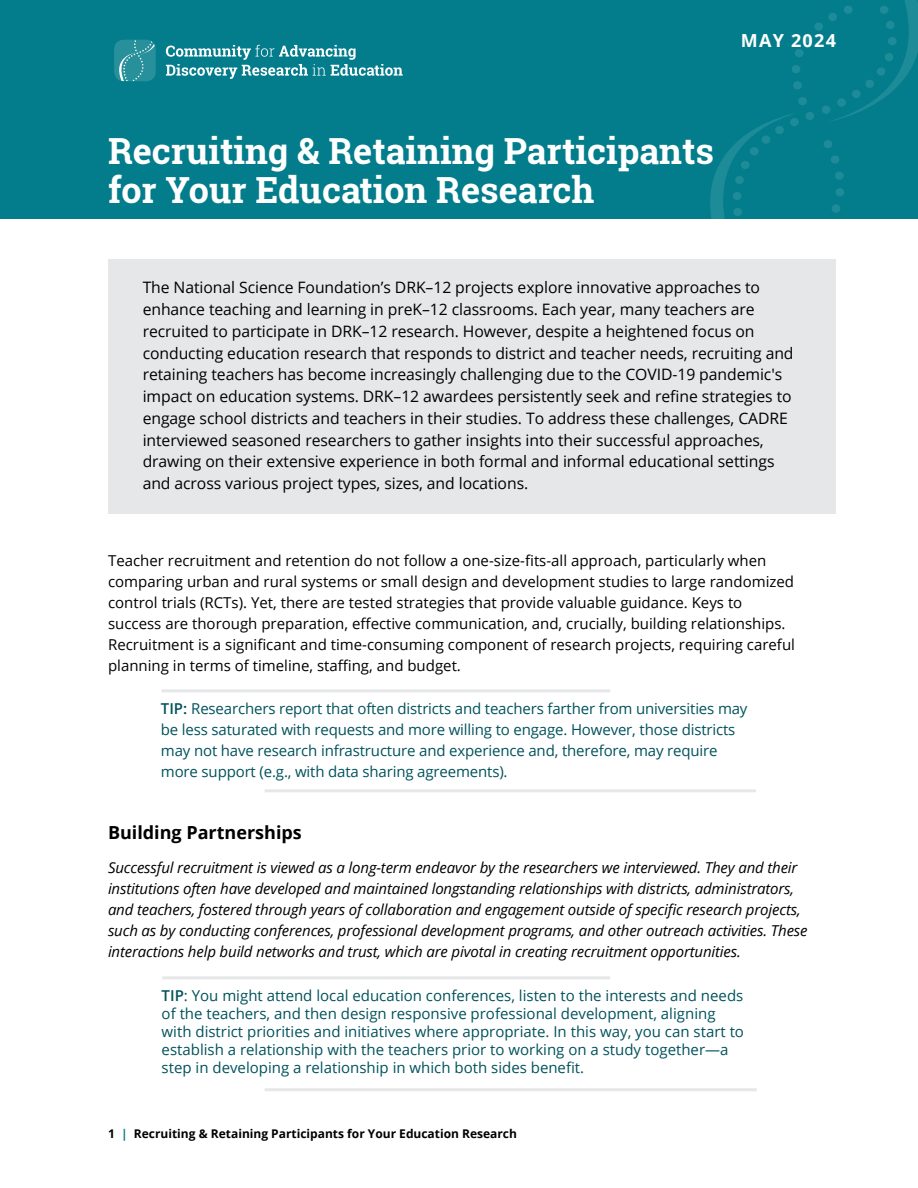
<style>
.page{position:relative;width:918px;height:1188px;background:#fff}
.page>*{position:absolute;margin:0;border:0;box-sizing:border-box;transform-origin:0 0}
.t1{font:700 36px/39px "Roboto Slab";color:#fff}
.t2{font:700 18px "Open Sans";color:#000}
.t3{font:700 18px "Open Sans";letter-spacing:.07em;color:#fff}
.t4{font:15.75px/21.8px "Open Sans";letter-spacing:-.005em;color:#000}
.t5{font:15px/18px "Open Sans";color:#00525c}
.t6{font:15px/21px "Open Sans";color:#000}
.t7{font:italic 15px/21px "Open Sans";letter-spacing:-.01em;color:#000}
.t8{font:700 12px "Open Sans";color:#000}
.s1{font-weight:600}
.s2{color:#037d8c}
</style>
<div class="page">
<div style="left:0;top:0;width:918px;height:218px;background:#037d8c"></div>
<svg style="left:685px;top:0;width:233px;height:219px"></svg>
<div style="left:109px;top:259px;width:727px;height:255px;background:#e6e7e8"></div>
<svg style="left:114px;top:40px;width:42px;height:41px;background:#3497a1"></svg>
<svg style="left:166px;top:45px;width:237px;height:34px"></svg>
<hr style="left:162px;top:689px;width:448px;height:3px;background:#e6e7e8">
<hr style="left:265px;top:789px;width:491px;height:3px;background:#e6e7e8">
<hr style="left:162px;top:976px;width:448px;height:3px;background:#e6e7e8">
<hr style="left:265px;top:1088px;width:492px;height:3px;background:#e6e7e8">
<p class="t3" style="left:741px;top:28px;width:97px">MAY 2024</p>
<h1 class="t1" style="left:108px;top:131px;width:608px">Recruiting &amp; Retaining Participants for Your Education Research</h1>
<p class="t4" style="left:143px;top:276px;width:652px">The National Science Foundation’s DRK–12 projects explore innovative approaches to enhance teaching and learning in preK–12 classrooms. Each year, many teachers are recruited to participate in DRK–12 research. However, despite a heightened focus on conducting education research that responds to district and teacher needs, recruiting and retaining teachers has become increasingly challenging due to the COVID-19 pandemic's impact on education systems. DRK–12 awardees persistently seek and refine strategies to engage school districts and teachers in their studies. To address these challenges, CADRE interviewed seasoned researchers to gather insights into their successful approaches, drawing on their extensive experience in both formal and informal educational settings and across various project types, sizes, and locations.</p>
<p class="t6" style="left:108px;top:550px;width:688px">Teacher recruitment and retention do not follow a one-size-fits-all approach, particularly when comparing urban and rural systems or small design and development studies to large randomized control trials (RCTs). Yet, there are tested strategies that provide valuable guidance. Keys to success are thorough preparation, effective communication, and, crucially, building relationships.<br>Recruitment is a significant and time-consuming component of research projects, requiring careful planning in terms of timeline, staffing, and budget.</p>
<p class="t5" style="left:161px;top:698px;width:588px;line-height:21px"><span class="s1">TIP:</span> Researchers report that often districts and teachers farther from universities may be less saturated with requests and more willing to engage. However, those districts may not have research infrastructure and experience and, therefore, may require more support (e.g., with data sharing agreements).</p>
<p class="t2" style="left:108px;top:820px;width:195px">Building Partnerships</p>
<p class="t7" style="left:108px;top:857px;width:701px">Successful recruitment is viewed as a long-term endeavor by the researchers we interviewed. They and their institutions often have developed and maintained longstanding relationships with districts, administrators, and teachers, fostered through years of collaboration and engagement outside of specific research projects, such as by conducting conferences, professional development programs, and other outreach activities. These interactions help build networks and trust, which are pivotal in creating recruitment opportunities.</p>
<p class="t5" style="left:162px;top:986px;width:584px"><span class="s1">TIP</span>: You might attend local education conferences, listen to the interests and needs of the teachers, and then design responsive professional development, aligning with district priorities and initiatives where appropriate. In this way, you can start to establish a relationship with the teachers prior to working on a study together—a step in developing a relationship in which both sides benefit.</p>
<p class="t8" style="left:108px;top:1125px;width:411px">1 <span class="s2">|</span> Recruiting &amp; Retaining Participants for Your Education Research</p>
</div>
